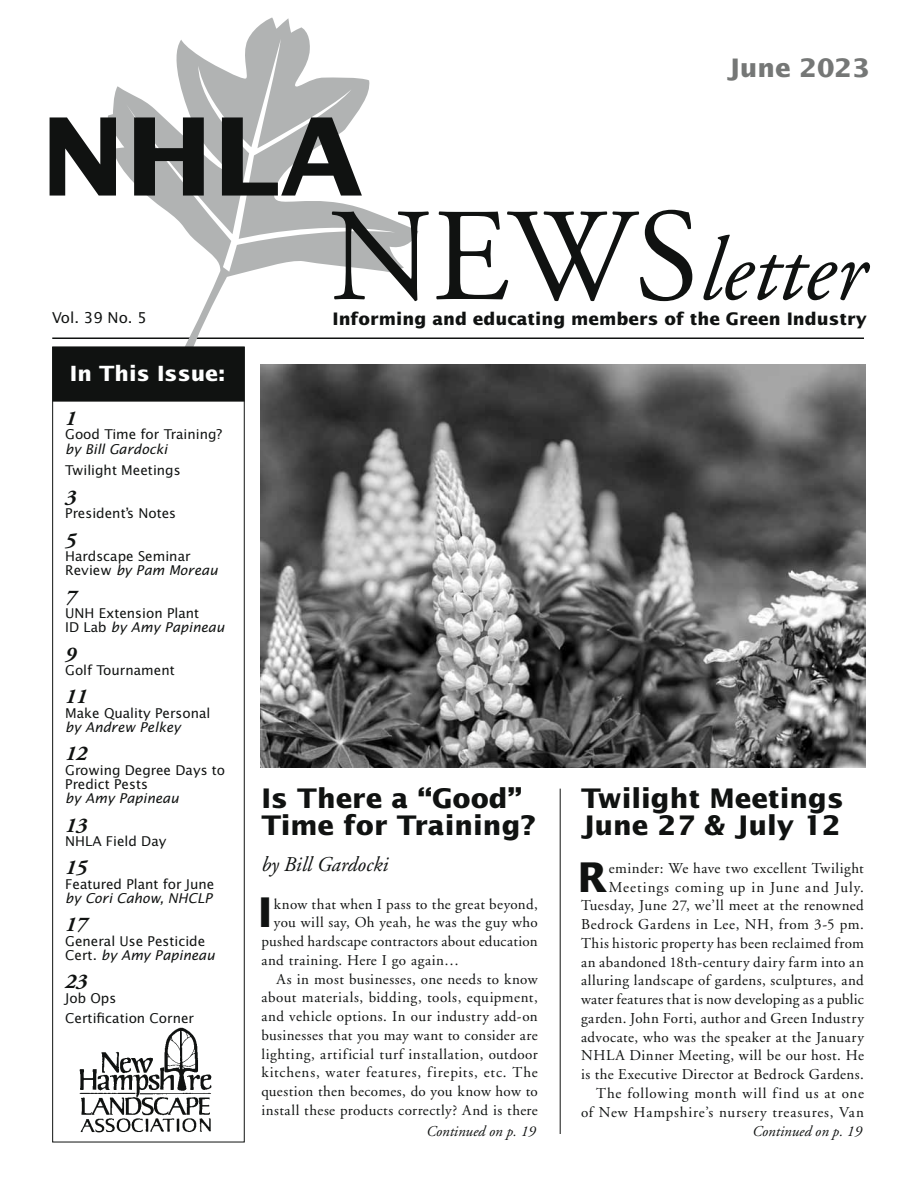
<style>
.page{position:relative;width:918px;height:1188px;background:#fff}
.page>*{position:absolute;margin:0;border:0;box-sizing:border-box;transform-origin:0 0}
.t1{font:700 108px "Lucida Sans";color:#101211}
.t2{font:italic 90px "Adobe Garamond";color:#101211}
.t3{font:700 40.95px "Lucida Sans";color:#101211}
.t4{font:700 27px/27px "Lucida Sans";color:#101211}
.t5{font:700 25.5px "Lucida Sans";color:#757776}
.t6{font:italic 700 21px "Adobe Garamond";color:#101211}
.t7{font:italic 21px "Adobe Garamond";color:#101211}
.t8{font:700 21px "Lucida Sans";color:#fff}
.t9{font:700 17.25px "Lucida Sans";color:#101211}
.t10{font:15px/18.8px "Adobe Garamond";letter-spacing:.03em;color:#101211;text-align:right}
.t11{font:15px "Adobe Garamond";letter-spacing:.05em;color:#101211}
.t12{font:italic 15px "Adobe Garamond";color:#101211}
.t13{font:15px "Lucida Sans";color:#101211}
.t14{font:13.5px/14.2px "Lucida Sans";color:#101211}
.t15{font:italic 13.5px "Lucida Sans";color:#101211}
.s1{font-style:normal;font-size:132px}
.s2{font-style:italic}
</style>
<div class="page">
<hr style="left:52px;top:338px;width:812px;height:1px;background:#101211">
<img style="left:260px;top:364px;width:605px;height:404px">
<div style="left:52px;top:347px;width:193px;height:795px;border:1px solid #101211"></div>
<img style="left:79px;top:1027px;width:133px;height:106px">
<hr style="left:560px;top:789px;width:1px;height:345px;background:#101211">
<svg style="left:52px;top:337px;width:420px;height:89px"></svg>
<h1 class="t1" style="left:40px;top:91px;width:324px">NHLA</h1>
<h3 class="t5" style="left:727px;top:53px;width:144px">June 2023</h3>
<h2 class="t2" style="left:329px;top:222px;width:538px"><span class="s1">News</span>letter</h2>
<p class="t13" style="left:52px;top:308px;width:96px">Vol. 39 No. 5</p>
<p class="t9" style="left:332px;top:308px;width:536px">Informing and educating members of the Green Industry</p>
<h3 class="t8" style="left:70px;top:361px;width:157px">In This Issue:</h3>
<h3 class="t6" style="left:65px;top:407px;width:12px">1</h3>
<p class="t14" style="left:65px;top:427px;width:159px">Good Time for Training?</p>
<p class="t15" style="left:65px;top:440px;width:104px">by Bill Gardocki</p>
<p class="t14" style="left:65px;top:463px;width:117px">Twilight Meetings</p>
<h3 class="t6" style="left:65px;top:486px;width:12px">3</h3>
<p class="t14" style="left:65px;top:506px;width:112px">President’s Notes</p>
<h3 class="t6" style="left:65px;top:528px;width:12px">5</h3>
<p class="t14" style="left:65px;top:548px;width:154px">Hardscape Seminar<br>Review <span class="s2">by Pam Moreau</span></p>
<h3 class="t6" style="left:65px;top:585px;width:12px">7</h3>
<p class="t14" style="left:65px;top:605px;width:161px">UNH Extension Plant<br>ID Lab <span class="s2">by Amy Papineau</span></p>
<h3 class="t6" style="left:65px;top:642px;width:12px">9</h3>
<p class="t14" style="left:65px;top:662px;width:111px">Golf Tournament</p>
<h3 class="t6" style="left:65px;top:685px;width:23px">11</h3>
<p class="t14" style="left:65px;top:705px;width:147px">Make Quality Personal</p>
<p class="t15" style="left:65px;top:719px;width:117px">by Andrew Pelkey</p>
<h3 class="t6" style="left:65px;top:742px;width:23px">12</h3>
<p class="t14" style="left:65px;top:762px;width:161px">Growing Degree Days to<br>Predict Pests</p>
<p class="t15" style="left:65px;top:790px;width:115px">by Amy Papineau</p>
<h3 class="t6" style="left:65px;top:813px;width:23px">13</h3>
<p class="t14" style="left:65px;top:833px;width:103px">NHLA Field Day</p>
<h3 class="t6" style="left:65px;top:856px;width:23px">15</h3>
<p class="t14" style="left:65px;top:876px;width:151px">Featured Plant for June</p>
<p class="t15" style="left:65px;top:890px;width:148px">by Cori Cahow, NHCLP</p>
<h3 class="t6" style="left:65px;top:913px;width:23px">17</h3>
<p class="t14" style="left:65px;top:933px;width:151px">General Use Pesticide<br>Cert. <span class="s2">by Amy Papineau</span></p>
<h3 class="t6" style="left:65px;top:970px;width:23px">23</h3>
<p class="t14" style="left:65px;top:987px;width:130px;line-height:20.2px">Job Ops<br>Certification Corner</p>
<h3 class="t4" style="left:261px;top:784px;width:276px">Is There a “Good”<br>Time for Training?</h3>
<h3 class="t7" style="left:261px;top:853px;width:129px">by Bill Gardocki</h3>
<h3 class="t4" style="left:581px;top:784px;width:264px">Twilight Meetings<br>June 27 &amp; July 12</h3>
<h3 class="t3" style="left:578px;top:852px;width:32px">R</h3>
<p class="t10" style="left:581px;top:859px;width:284px">eminder: We have two excellent Twilight Meetings coming up in June and July.<br>Tuesday, June 27, we’ll meet at the renowned Bedrock Gardens in Lee, NH, from 3-5 pm.<br>This historic property has been reclaimed from an abandoned 18th-century dairy farm into an alluring landscape of gardens, sculptures, and water features that is now developing as a public garden. John Forti, author and Green Industry advocate, who was the speaker at the January NHLA Dinner Meeting, will be our host. He is the Executive Director at Bedrock Gardens.<br>The following month will find us at one of New Hampshire’s nursery treasures, Van</p>
<h3 class="t3" style="left:258px;top:888px;width:16px">I</h3>
<p class="t10" style="left:274px;top:895px;width:265px">know that when I pass to the great beyond,</p>
<p class="t10" style="left:274px;top:914px;width:265px">you will say, Oh yeah, he was the guy who</p>
<p class="t10" style="left:261px;top:932px;width:278px">pushed hardscape contractors about education</p>
<p class="t10" style="left:261px;top:951px;width:199px">and training. Here I go again…</p>
<p class="t10" style="left:277px;top:970px;width:263px">As in most businesses, one needs to know</p>
<p class="t10" style="left:261px;top:989px;width:278px">about materials, bidding, tools, equipment,</p>
<p class="t10" style="left:261px;top:1007px;width:278px">and vehicle options. In our industry add-on</p>
<p class="t10" style="left:261px;top:1026px;width:278px">businesses that you may want to consider are</p>
<p class="t10" style="left:261px;top:1045px;width:278px">lighting, artificial turf installation, outdoor</p>
<p class="t11" style="left:261px;top:1065px;width:278px">kitchens, water features, firepits, etc. The</p>
<p class="t10" style="left:261px;top:1082px;width:278px">question then becomes, do you know how to</p>
<p class="t10" style="left:261px;top:1101px;width:278px">install these products correctly? And is there</p>
<p class="t12" style="left:426px;top:1123px;width:111px">Continued on p. 19</p>
<p class="t12" style="left:753px;top:1123px;width:111px">Continued on p. 19</p>
</div>
